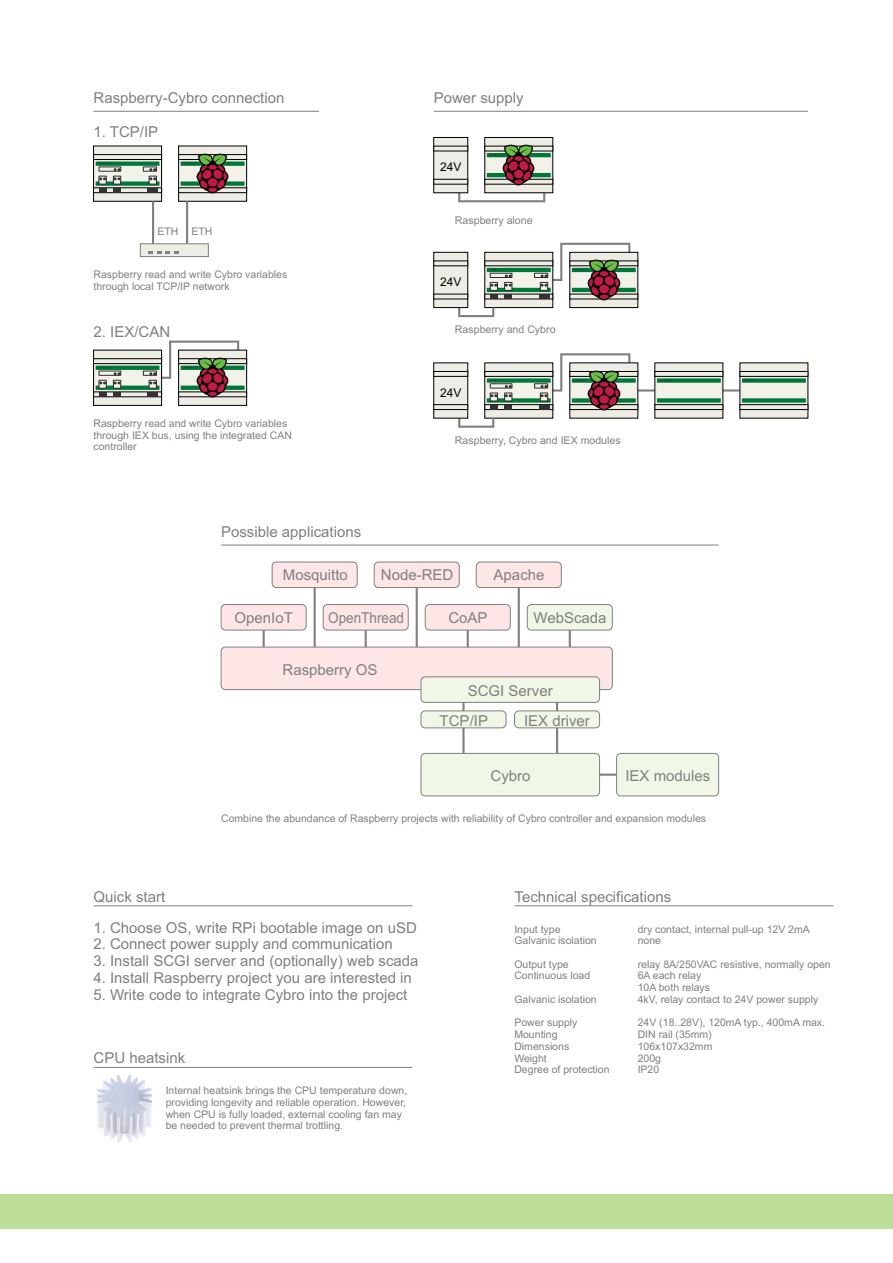
<style>
.page{position:relative;width:893px;height:1263px;background:#fff}
.page>*{position:absolute;margin:0;border:0;box-sizing:border-box;transform-origin:0 0}
.t1{font:15px "Arial";color:#808080}
.t2{font:15px "Arial";color:#808080;scale:.9 1}
.t3{font:12px "Arial";color:#000}
.t4{font:10.65px "Arial";color:#808080}
.t5{font:10.5px/11.7px "Arial";color:#808080}
</style>
<div class="page">
<div style="left:0;top:1195px;width:893px;height:34px;background:#bcde96"></div>
<hr style="left:221px;top:545px;width:498px;height:1px;background:#808080">
<div style="left:221px;top:604px;width:86px;height:26px;background:#ffe6e6;border:1px solid #808080;border-radius:4px"></div>
<div style="left:221px;top:647px;width:392px;height:43px;background:#ffe6e6;border:1px solid #808080;border-radius:4px"></div>
<svg style="left:263px;top:630px;width:2px;height:17px"></svg>
<div style="left:272px;top:562px;width:86px;height:26px;background:#ffe6e6;border:1px solid #808080;border-radius:4px"></div>
<hr style="left:314px;top:587px;width:2px;height:60px;background:#808080">
<div style="left:323px;top:604px;width:86px;height:26px;background:#ffe6e6;border:1px solid #808080;border-radius:4px"></div>
<svg style="left:365px;top:630px;width:2px;height:17px"></svg>
<div style="left:374px;top:562px;width:86px;height:26px;background:#ffe6e6;border:1px solid #808080;border-radius:4px"></div>
<hr style="left:416px;top:587px;width:2px;height:60px;background:#808080">
<div style="left:425px;top:604px;width:86px;height:26px;background:#ffe6e6;border:1px solid #808080;border-radius:4px"></div>
<div style="left:527px;top:604px;width:86px;height:26px;background:#f1f7e6;border:1px solid #808080;border-radius:4px"></div>
<div style="left:421px;top:676px;width:179px;height:27px;background:#f1f7e6;border:1px solid #808080;border-radius:4px"></div>
<div style="left:421px;top:753px;width:179px;height:43px;background:#f1f7e6;border:1px solid #808080;border-radius:4px"></div>
<div style="left:616px;top:753px;width:103px;height:43px;background:#f1f7e6;border:1px solid #808080;border-radius:4px"></div>
<div style="left:421px;top:710px;width:85px;height:18px;background:#f1f7e6;border:1px solid #808080;border-radius:4px"></div>
<div style="left:514px;top:710px;width:86px;height:18px;background:#f1f7e6;border:1px solid #808080;border-radius:4px"></div>
<svg style="left:467px;top:630px;width:2px;height:17px"></svg>
<hr style="left:462px;top:728px;width:3px;height:25px;background:#808080">
<svg style="left:600px;top:774px;width:17px;height:2px"></svg>
<svg style="left:462px;top:702px;width:3px;height:9px"></svg>
<svg style="left:556px;top:702px;width:2px;height:9px"></svg>
<hr style="left:556px;top:728px;width:2px;height:25px;background:#808080">
<svg style="left:569px;top:630px;width:2px;height:17px"></svg>
<div style="left:476px;top:562px;width:86px;height:26px;background:#ffe6e6;border:1px solid #808080;border-radius:4px"></div>
<hr style="left:518px;top:587px;width:2px;height:60px;background:#808080">
<hr style="left:514px;top:905px;width:319px;height:1px;background:#808080">
<hr style="left:94px;top:905px;width:318px;height:1px;background:#808080">
<hr style="left:434px;top:111px;width:374px;height:1px;background:#808080">
<svg style="left:433px;top:137px;width:120px;height:66px"></svg>
<svg style="left:484px;top:242px;width:154px;height:66px"></svg>
<img style="left:588px;top:260px;width:32px;height:40px">
<div style="left:458px;top:306px;width:36px;height:11px;border:2px solid #808080"></div>
<svg style="left:433px;top:252px;width:35px;height:56px;background:#c9c9c3"></svg>
<hr style="left:638px;top:389px;width:17px;height:3px;background:#808080">
<hr style="left:723px;top:389px;width:17px;height:3px;background:#808080">
<svg style="left:654px;top:362px;width:69px;height:57px;background:#afbfb2"></svg>
<svg style="left:739px;top:362px;width:69px;height:57px;background:#afc0b2"></svg>
<svg style="left:484px;top:353px;width:154px;height:66px"></svg>
<img style="left:588px;top:370px;width:32px;height:41px">
<div style="left:458px;top:417px;width:36px;height:11px;border:2px solid #808080"></div>
<svg style="left:433px;top:362px;width:35px;height:57px;background:#c9c9c3"></svg>
<svg style="left:93px;top:146px;width:69px;height:56px;background:#a3b1a5"></svg>
<svg style="left:93px;top:340px;width:154px;height:66px"></svg>
<img style="left:196px;top:358px;width:33px;height:40px">
<svg style="left:178px;top:146px;width:69px;height:56px;background:#b4c1b5"></svg>
<img style="left:196px;top:153px;width:33px;height:41px">
<hr style="left:94px;top:111px;width:225px;height:1px;background:#808080">
<hr style="left:152px;top:201px;width:2px;height:43px;background:#808080">
<hr style="left:186px;top:201px;width:2px;height:43px;background:#808080">
<svg style="left:139px;top:243px;width:70px;height:14px"></svg>
<hr style="left:94px;top:1067px;width:318px;height:1px;background:#808080">
<img style="left:97px;top:1075px;width:56px;height:68px">
<h1 class="t1" style="left:94px;top:92px;width:192px">Raspberry-Cybro connection</h1>
<h1 class="t1" style="left:94px;top:126px;width:66px">1. TCP/IP</h1>
<p class="t5" style="left:157px;top:226px;width:57px">ETH ETH</p>
<p class="t5" style="left:94px;top:270px;width:195px">Raspberry read and write Cybro variables through local TCP/IP network</p>
<h1 class="t1" style="left:94px;top:326px;width:78px">2. IEX/CAN</h1>
<p class="t5" style="left:94px;top:418px;width:200px">Raspberry read and write Cybro variables through IEX bus, using the integrated CAN controller</p>
<h1 class="t1" style="left:221px;top:526px;width:142px">Possible applications</h1>
<h1 class="t1" style="left:434px;top:92px;width:92px">Power supply</h1>
<p class="t3" style="left:440px;top:163px;width:23px">24V</p>
<p class="t4" style="left:455px;top:216px;width:79px">Raspberry alone</p>
<p class="t3" style="left:440px;top:277px;width:23px">24V</p>
<p class="t4" style="left:455px;top:325px;width:102px">Raspberry and Cybro</p>
<p class="t3" style="left:440px;top:388px;width:23px">24V</p>
<p class="t4" style="left:455px;top:436px;width:167px">Raspberry, Cybro and IEX modules</p>
<h1 class="t1" style="left:283px;top:569px;width:67px">Mosquitto</h1>
<h1 class="t2" style="left:328px;top:612px;width:86px">OpenThread</h1>
<h1 class="t1" style="left:381px;top:569px;width:74px">Node-RED</h1>
<h1 class="t1" style="left:494px;top:569px;width:52px">Apache</h1>
<h1 class="t1" style="left:235px;top:612px;width:60px">OpenIoT</h1>
<h1 class="t1" style="left:283px;top:664px;width:97px">Raspberry OS</h1>
<h1 class="t1" style="left:448px;top:612px;width:41px">CoAP</h1>
<h1 class="t1" style="left:534px;top:612px;width:75px">WebScada</h1>
<h1 class="t1" style="left:468px;top:685px;width:87px">SCGI Server</h1>
<h1 class="t1" style="left:440px;top:715px;width:50px">TCP/IP</h1>
<h1 class="t1" style="left:524px;top:715px;width:67px">IEX driver</h1>
<h1 class="t1" style="left:491px;top:770px;width:42px">Cybro</h1>
<h1 class="t1" style="left:625px;top:770px;width:87px">IEX modules</h1>
<h1 class="t1" style="left:94px;top:890px;width:73px">Quick start</h1>
<p class="t5" style="left:221px;top:814px;width:486px">Combine the abundance of Raspberry projects with reliability of Cybro controller and expansion modules</p>
<h1 class="t1" style="left:514px;top:890px;width:158px">Technical specifications</h1>
<h1 class="t1" style="left:93px;top:921px;width:325px">1. Choose OS, write RPi bootable image on uSD</h1>
<h1 class="t1" style="left:93px;top:938px;width:301px">2. Connect power supply and communication</h1>
<h1 class="t1" style="left:93px;top:955px;width:327px">3. Install SCGI server and (optionally) web scada</h1>
<h1 class="t1" style="left:93px;top:972px;width:320px">4. Install Raspberry project you are interested in</h1>
<h1 class="t1" style="left:93px;top:989px;width:316px">5. Write code to integrate Cybro into the project</h1>
<h1 class="t1" style="left:94px;top:1052px;width:93px">CPU heatsink</h1>
<p class="t5" style="left:166px;top:1085px;width:243px">Internal heatsink brings the CPU temperature down, providing longevity and reliable operation. However, when CPU is fully loaded, external cooling fan may be needed to prevent thermal trottling.</p>
<p class="t5" style="left:514px;top:924px;width:84px">Input type<br>Galvanic isolation</p>
<p class="t5" style="left:514px;top:959px;width:77px">Output type<br>Continuous load</p>
<p class="t5" style="left:514px;top:994px;width:84px">Galvanic isolation</p>
<p class="t5" style="left:514px;top:1018px;width:97px">Power supply<br>Mounting<br>Dimensions<br>Weight<br>Degree of protection</p>
<p class="t5" style="left:638px;top:924px;width:174px">dry contact, internal pull-up 12V 2mA none</p>
<p class="t5" style="left:638px;top:959px;width:194px">relay 8A/250VAC resistive, normally open<br>6A each relay<br>10A both relays<br>4kV, relay contact to 24V power supply</p>
<p class="t5" style="left:638px;top:1018px;width:189px">24V (18..28V), 120mA typ., 400mA max.<br>DIN rail (35mm)<br>106x107x32mm<br>200g<br>IP20</p>
</div>
